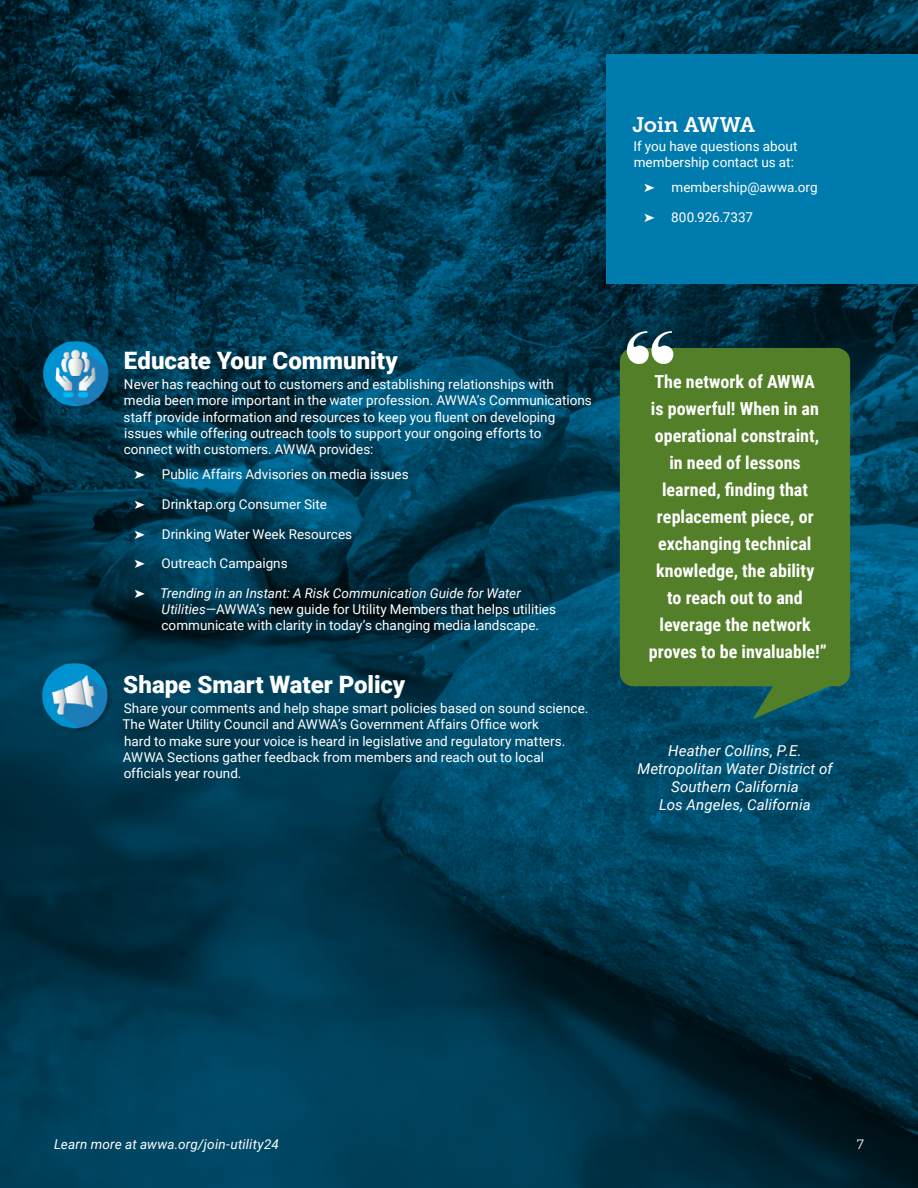
<style>
.page{position:relative;width:918px;height:1188px;background:#fff}
.page>*{position:absolute;margin:0;border:0;box-sizing:border-box;transform-origin:0 0}
.KO_Subhead_Bold{font:900 24px "Roboto";color:#fff}
.KO_Head_Callout{font:21px "Museo Slab 700";letter-spacing:-.02em;color:#fff}
.t1{font:700 18px/27px "Roboto Condensed";color:#fff;text-align:center}
.Quote_Attribution{font:italic 15px/18px "Roboto";letter-spacing:.01em;color:#fff;text-align:center}
.KO_Body{font:13.5px/16.2px "Roboto";color:#fff}
.t2{font:italic 13.5px "Roboto";letter-spacing:.015em;color:#fff}
.t3{font:13.5px "Museo Slab 300";color:#fff}
.s1{font-style:italic}
</style>
<div class="page">
<img style="left:0;top:0;width:918px;height:1188px">
<div style="left:606px;top:54px;width:312px;height:230px;background:#007bad"></div>
<img style="left:29px;top:330px;width:91px;height:85px">
<img style="left:27px;top:653px;width:93px;height:85px">
<div style="left:620px;top:348px;width:230px;height:338px;background:#537f29;border-radius:14px"></div>
<svg style="left:627px;top:331px;width:46px;height:33px"></svg>
<svg style="left:753px;top:686px;width:79px;height:33px;background:#1e645b"></svg>
<p class="KO_Head_Callout" style="left:633px;top:112px;width:124px">Join AWWA</p>
<p class="KO_Body" style="left:634px;top:137px;width:165px">If you have questions about membership contact us at:</p>
<p class="KO_Body" style="left:644px;top:179px;width:175px">➤ membership@awwa.org</p>
<p class="KO_Body" style="left:644px;top:208px;width:110px">➤ 800.926.7337</p>
<p class="KO_Subhead_Bold" style="left:124px;top:344px;width:275px">Educate Your Community</p>
<p class="KO_Body" style="left:124px;top:376px;width:470px">Never has reaching out to customers and establishing relationships with media been more important in the water profession. AWWA’s Communications staff provide information and resources to keep you fluent on developing issues while offering outreach tools to support your ongoing efforts to connect with customers. AWWA provides:</p>
<p class="KO_Body" style="left:134px;top:466px;width:276px">➤ Public Affairs Advisories on media issues</p>
<p class="KO_Body" style="left:134px;top:496px;width:194px">➤ Drinktap.org Consumer Site</p>
<p class="KO_Body" style="left:134px;top:525px;width:219px">➤ Drinking Water Week Resources</p>
<p class="KO_Body" style="left:134px;top:555px;width:155px">➤ Outreach Campaigns</p>
<p class="KO_Body" style="left:161px;top:585px;width:396px;text-indent:-27px">➤ <span class="s1">Trending in an Instant: A Risk Communication Guide for Water<br>Utilities</span>—AWWA’s new guide for Utility Members that helps utilities communicate with clarity in today’s changing media landscape.</p>
<p class="KO_Subhead_Bold" style="left:123px;top:668px;width:283px">Shape Smart Water Policy</p>
<p class="KO_Body" style="left:122px;top:700px;width:467px">Share your comments and help shape smart policies based on sound science.<br>The Water Utility Council and AWWA’s Government Affairs Office work<br>hard to make sure your voice is heard in legislative and regulatory matters.<br>AWWA Sections gather feedback from members and reach out to local officials year round.</p>
<p class="t1" style="left:649px;top:368px;width:180px">The network of AWWA<br>is powerful! When in an operational constraint, in need of lessons learned, finding that replacement piece, or exchanging technical knowledge, the ability<br>to reach out to and leverage the network proves to be invaluable!”</p>
<p class="Quote_Attribution" style="left:668px;top:741px;width:135px">Heather Collins, P.E.</p>
<p class="Quote_Attribution" style="left:637px;top:759px;width:197px">Metropolitan Water District of<br>Southern California</p>
<p class="Quote_Attribution" style="left:659px;top:795px;width:153px">Los Angeles, California</p>
<p class="t2" style="left:54px;top:1135px;width:226px">Learn more at awwa.org/join-utility24</p>
<p class="t3" style="left:857px;top:1137px;width:9px">7</p>
</div>
